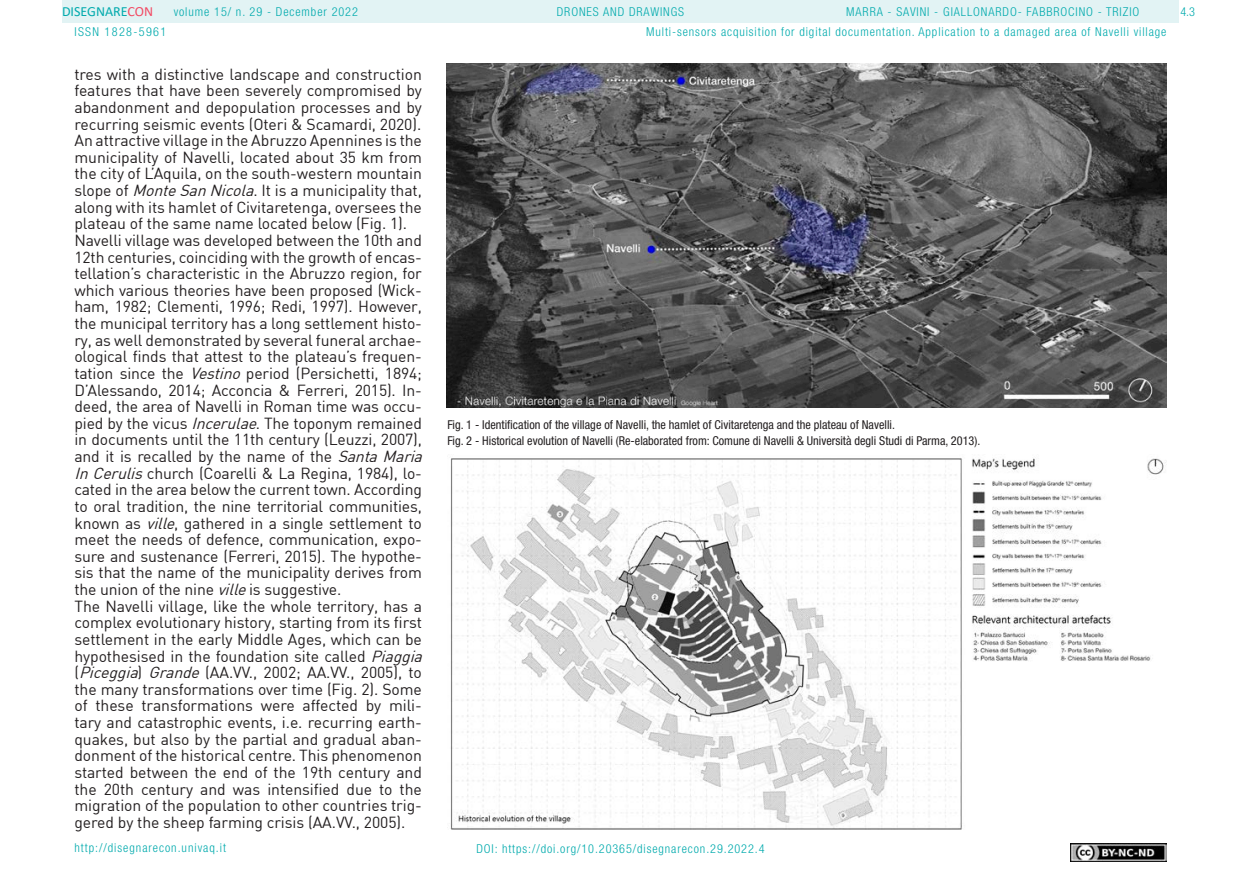
<style>
.page{position:relative;width:1241px;height:893px;background:#fff}
.page>*{position:absolute;margin:0;border:0;box-sizing:border-box;transform-origin:0 0}
.t1{font:15.75px/16.6px "DIN";letter-spacing:-.01em;color:#231f20;text-align:justify}
.t2{font:14px "Calibri";color:#00aaad}
.t3{font:300 condensed 12.25px "Helvetica Neue LT Std";letter-spacing:.075em;color:#00aaad}
.t4{font:condensed 12.25px "Helvetica Neue LT Std";color:#231f20}
.t5{font:300 condensed 12.25px "Helvetica Neue LT Std";letter-spacing:.11em;color:#00aaad}
.s1{color:#f24862}
.s2{font-style:italic}
</style>
<div class="page">
<div style="left:62px;top:0;width:1116px;height:23px;background:#e2f3f4"></div>
<img style="left:1070px;top:843px;width:96px;height:18px">
<img style="left:446px;top:63px;width:720px;height:345px">
<img style="left:450px;top:458px;width:716px;height:372px">
<p class="t2" style="left:62px;top:2px;width:93px">DISEGNARE<span class="s1">CON</span></p>
<p class="t3" style="left:846px;top:5px;width:294px">MARRA - SAVINI - GIALLONARDO- FABBROCINO - TRIZIO</p>
<p class="t3" style="left:174px;top:5px;width:186px">volume 15/ n. 29 - December 2022</p>
<p class="t3" style="left:556px;top:5px;width:129px">DRONES AND DRAWINGS</p>
<p class="t5" style="left:74px;top:24px;width:93px">ISSN 1828-5961</p>
<p class="t1" style="left:74px;top:65px;width:349px">tres with a distinctive landscape and construction features that have been severely compromised by abandonment and depopulation processes and by recurring seismic events (Oteri &amp; Scamardi, 2020).</p>
<p class="t1" style="left:74px;top:132px;width:349px">An attractive village in the Abruzzo Apennines is the municipality of Navelli, located about 35 km from the city of L’Aquila, on the south-western mountain slope of <span class="s2">MonteSanNicola</span>. It is a municipality that, along with its hamlet of Civitaretenga, oversees the plateau of the same name located below (Fig. 1).</p>
<p class="t1" style="left:74px;top:232px;width:354px;text-align:left">Navelli village was developed between the 10th and 12th centuries, coinciding with the growth of encas&shy;tellation’s characteristic in the Abruzzo region, for which various theories have been proposed (Wick&shy;ham, 1982; Clementi, 1996; Redi, 1997). However, the municipal territory has a long settlement histo&shy;ry, as well demonstrated by several funeral archae&shy;ological finds that attest to the plateau’s frequen&shy;tation since the <span class="s2">Vestino</span> period (Persichetti, 1894; D’Alessando, 2014; Acconcia &amp; Ferreri, 2015). In&shy;deed, the area of Navelli in Roman time was occu&shy;pied by the vicus <span class="s2">Incerulae</span>. The toponym remained in documents until the 11th century (Leuzzi, 2007), and it is recalled by the name of the <span class="s2">SantaMaria InCerulis</span>church (Coarelli &amp; La Regina, 1984), lo&shy;cated in the area below the current town. According to oral tradition, the nine territorial communities, known as <span class="s2">ville</span>, gathered in a single settlement to meet the needs of defence, communication, expo&shy;sure and sustenance (Ferreri, 2015). The hypothe&shy;sis that the name of the municipality derives from the union of the nine <span class="s2">ville</span>is suggestive.</p>
<p class="t1" style="left:74px;top:597px;width:354px;text-align:left">The Navelli village, like the whole territory, has a complex evolutionary history, starting from its first settlement in the early Middle Ages, which can be hypothesised in the foundation site called <span class="s2">Piaggia </span>(<span class="s2">Piceggia</span>) <span class="s2">Grande</span> (AA.VV., 2002; AA.VV., 2005), to the many transformations over time (Fig. 2). Some of these transformations were affected by mili&shy;tary and catastrophic events, i.e. recurring earth&shy;quakes, but also by the partial and gradual aban&shy;donment of the historical centre. This phenomenon started between the end of the 19th century and the 20th century and was intensified due to the migration of the population to other countries trig&shy;gered by the sheep farming crisis (AA.VV., 2005).</p>
<p class="t3" style="left:74px;top:841px;width:153px">http://disegnarecon.univaq.it</p>
<p class="t3" style="left:646px;top:25px;width:521px">Multi-sensors acquisition for digital documentation. Application to a damaged area of Navelli village</p>
<p class="t4" style="left:447px;top:417px;width:449px">Fig. 1 - Identification of the village of Navelli, the hamlet of Civitaretenga and the plateau of Navelli.</p>
<p class="t4" style="left:447px;top:434px;width:534px">Fig. 2 - Historical evolution of Navelli (Re-elaborated from: Comune di Navelli &amp; Università degli Studi di Parma, 2013).</p>
<p class="t3" style="left:476px;top:842px;width:290px">DOI: https://doi.org/10.20365/disegnarecon.29.2022.4</p>
<p class="t3" style="left:1180px;top:5px;width:16px">4.3</p>
</div>
